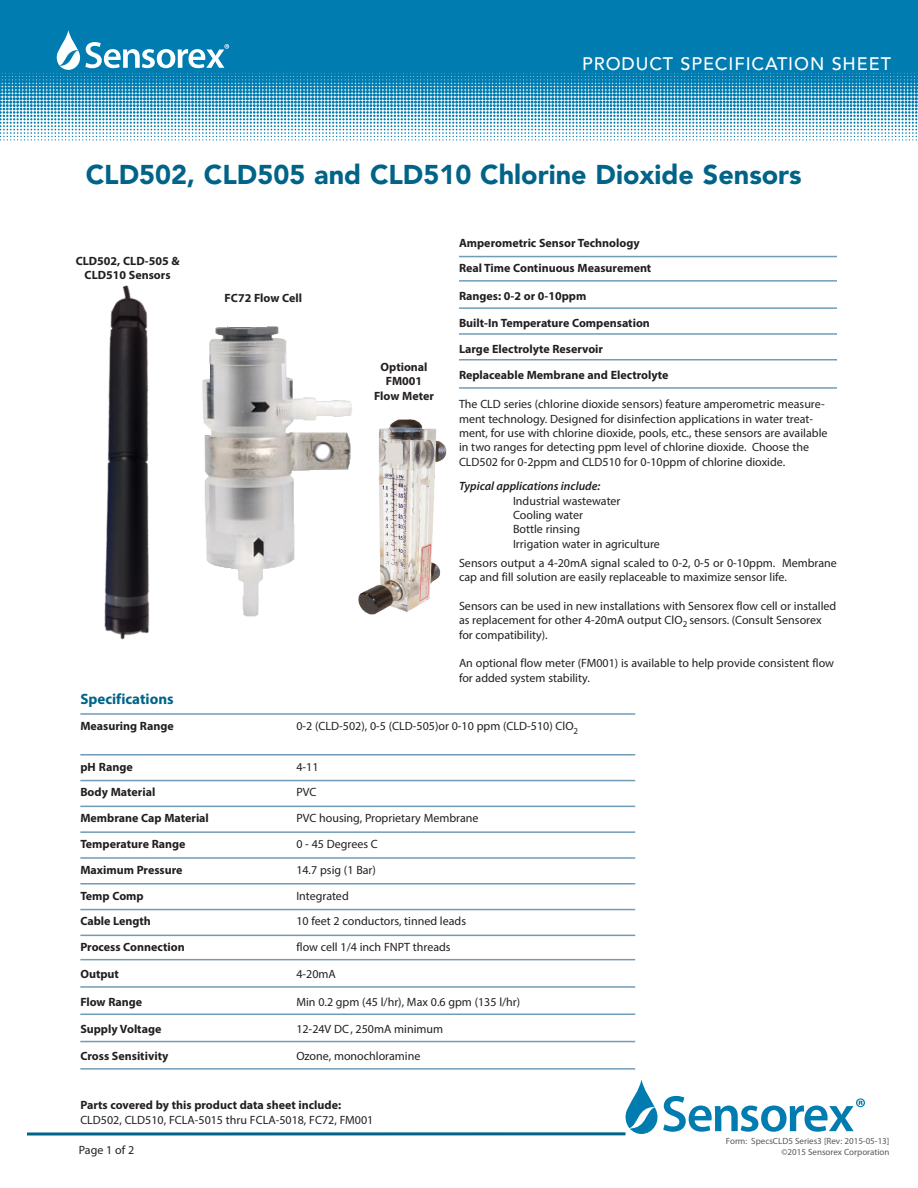
<style>
.page{position:relative;width:918px;height:1188px;background:#fff}
.page>*{position:absolute;margin:0;border:0;box-sizing:border-box;transform-origin:0 0}
.t1{font:900 27px "Avenir LT";color:#006388}
.t2{font:500 18px "Avenir LT";letter-spacing:.05em;color:#fff}
.t3{font:700 15px "Myriad Pro";color:#006388}
.SpecPoints_lined{font:12px/14.4px "Myriad Pro";color:#231f20}
.BulletPoints_lined{font:700 12px "Myriad Pro";color:#231f20}
.SpecPoints_lined-2{font:700 12px "Myriad Pro";color:#231f20}
.NormalJustified{font:12px/14.4px "Myriad Pro";color:#231f20}
.BulletPoints_lined-2{font:12px "Myriad Pro";color:#231f20}
.NormalJustified-2{font:700 12px/14.4px "Myriad Pro";color:#231f20;text-align:center}
.SpecsHeading{font:700 12px "Myriad Pro";color:#231f20}
.t4{font:italic 600 12px "Myriad Pro";color:#231f20}
.SpecsHeading-2{font:12px "Myriad Pro";color:#231f20}
.t5{font:9px/10.8px "Myriad Pro";color:#57585a;text-align:right}
</style>
<div class="page">
<svg style="left:27px;top:1132px;width:598px;height:4px;background:#3f89a5"></svg>
<svg style="left:624px;top:1080px;width:241px;height:54px"></svg>
<svg style="left:0;top:140px;width:917px;height:1px"></svg>
<div style="left:0;top:0;width:918px;height:70px;background:#007cb1"></div>
<svg style="left:0;top:30px;width:918px;height:110px"></svg>
<hr style="left:459px;top:256px;width:378px;height:1px;background:#719cb7">
<hr style="left:459px;top:280px;width:378px;height:2px;background:#719cb7">
<hr style="left:459px;top:307px;width:378px;height:2px;background:#719cb7">
<hr style="left:459px;top:333px;width:378px;height:2px;background:#719cb7">
<hr style="left:459px;top:359px;width:378px;height:2px;background:#719cb7">
<hr style="left:459px;top:387px;width:378px;height:2px;background:#719cb7">
<img style="left:316px;top:400px;width:36px;height:70px">
<img style="left:349px;top:410px;width:98px;height:205px">
<hr style="left:80px;top:713px;width:555px;height:2px;background:#719cb7">
<hr style="left:80px;top:754px;width:555px;height:2px;background:#719cb7">
<hr style="left:80px;top:780px;width:555px;height:1px;background:#719cb7">
<hr style="left:80px;top:806px;width:555px;height:1px;background:#719cb7">
<hr style="left:80px;top:831px;width:555px;height:2px;background:#719cb7">
<hr style="left:80px;top:857px;width:555px;height:2px;background:#719cb7">
<hr style="left:80px;top:883px;width:555px;height:2px;background:#719cb7">
<hr style="left:80px;top:909px;width:555px;height:1px;background:#719cb7">
<hr style="left:80px;top:935px;width:555px;height:1px;background:#719cb7">
<hr style="left:80px;top:959px;width:555px;height:1px;background:#719cb7">
<hr style="left:80px;top:986px;width:555px;height:2px;background:#719cb7">
<hr style="left:80px;top:1014px;width:555px;height:1px;background:#719cb7">
<hr style="left:80px;top:1041px;width:555px;height:1px;background:#719cb7">
<hr style="left:80px;top:1068px;width:555px;height:2px;background:#719cb7">
<img style="left:104px;top:285px;width:212px;height:355px">
<p class="t2" style="left:582px;top:54px;width:310px">PRODUCT SPECIFICATION SHEET</p>
<p class="t1" style="left:86px;top:158px;width:718px">CLD502, CLD505 and CLD510 Chlorine Dioxide Sensors</p>
<p class="NormalJustified-2" style="left:76px;top:253px;width:105px">CLD502, CLD-505 &amp;<br>CLD510 Sensors</p>
<p class="NormalJustified-2" style="left:225px;top:291px;width:79px">FC72 Flow Cell</p>
<p class="NormalJustified-2" style="left:381px;top:359px;width:49px">Optional</p>
<p class="NormalJustified-2" style="left:386px;top:374px;width:38px">FM001</p>
<p class="NormalJustified-2" style="left:374px;top:388px;width:61px">Flow Meter</p>
<p class="SpecsHeading" style="left:459px;top:235px;width:182px">Amperometric Sensor Technology</p>
<p class="SpecPoints_lined-2" style="left:459px;top:260px;width:194px">Real Time Continuous Measurement</p>
<p class="BulletPoints_lined" style="left:459px;top:288px;width:129px">Ranges: 0-2 or 0-10ppm</p>
<p class="BulletPoints_lined" style="left:459px;top:315px;width:192px">Built-In Temperature Compensation</p>
<p class="BulletPoints_lined" style="left:459px;top:341px;width:146px">Large Electrolyte Reservoir</p>
<p class="BulletPoints_lined" style="left:459px;top:367px;width:211px">Replaceable Membrane and Electrolyte</p>
<p class="SpecPoints_lined" style="left:459px;top:397px;width:370px">The CLD series (chlorine dioxide sensors) feature amperometric measure&shy;ment technology. Designed for disinfection applications in water treat&shy;ment, for use with chlorine dioxide, pools, etc., these sensors are available in two ranges for detecting ppm level of chlorine dioxide. Choose the CLD502 for 0-2ppm and CLD510 for 0-10ppm of chlorine dioxide.</p>
<p class="t4" style="left:459px;top:478px;width:143px">Typical applications include:</p>
<p class="SpecPoints_lined" style="left:513px;top:493px;width:109px">Industrial wastewater</p>
<p class="SpecPoints_lined" style="left:513px;top:507px;width:72px">Cooling water</p>
<p class="SpecPoints_lined" style="left:513px;top:522px;width:69px">Bottle rinsing</p>
<p class="SpecPoints_lined" style="left:513px;top:536px;width:148px">Irrigation water in agriculture</p>
<p class="NormalJustified" style="left:459px;top:555px;width:379px">Sensors output a 4-20mA signal scaled to 0-2, 0-5 or 0-10ppm. Membrane cap and fill solution are easily replaceable to maximize sensor life.</p>
<p class="SpecPoints_lined" style="left:459px;top:598px;width:379px">Sensors can be used in new installations with Sensorex flow cell or installed as replacement for other 4-20mA output ClO<sub>2</sub> sensors. (Consult Sensorex for compatibility).</p>
<p class="SpecPoints_lined" style="left:459px;top:656px;width:377px">An optional flow meter (FM001) is available to help provide consistent flow for added system stability.</p>
<p class="t3" style="left:80px;top:689px;width:95px">Specifications</p>
<p class="SpecPoints_lined-2" style="left:80px;top:718px;width:95px">Measuring Range</p>
<p class="SpecPoints_lined" style="left:296px;top:718px;width:283px">0-2 (CLD-502), 0-5 (CLD-505)or 0-10 ppm (CLD-510) ClO<sub>2</sub></p>
<p class="SpecPoints_lined-2" style="left:80px;top:759px;width:54px">pH Range</p>
<p class="SpecPoints_lined" style="left:296px;top:759px;width:24px">4-11</p>
<p class="SpecPoints_lined-2" style="left:80px;top:784px;width:76px">Body Material</p>
<p class="SpecPoints_lined" style="left:296px;top:785px;width:22px">PVC</p>
<p class="SpecPoints_lined-2" style="left:80px;top:810px;width:130px">Membrane Cap Material</p>
<p class="SpecPoints_lined" style="left:296px;top:811px;width:184px">PVC housing, Proprietary Membrane</p>
<p class="SpecPoints_lined-2" style="left:80px;top:836px;width:107px">Temperature Range</p>
<p class="SpecPoints_lined" style="left:296px;top:836px;width:83px">0 - 45 Degrees C</p>
<p class="SpecPoints_lined-2" style="left:80px;top:862px;width:104px">Maximum Pressure</p>
<p class="SpecPoints_lined" style="left:296px;top:862px;width:81px">14.7 psig (1 Bar)</p>
<p class="SpecPoints_lined-2" style="left:80px;top:888px;width:65px">Temp Comp</p>
<p class="SpecPoints_lined" style="left:296px;top:888px;width:54px">Integrated</p>
<p class="SpecPoints_lined-2" style="left:80px;top:913px;width:72px">Cable Length</p>
<p class="SpecPoints_lined" style="left:296px;top:914px;width:171px">10 feet 2 conductors, tinned leads</p>
<p class="SpecPoints_lined-2" style="left:80px;top:939px;width:106px">Process Connection</p>
<p class="SpecPoints_lined" style="left:296px;top:940px;width:156px">flow cell 1/4 inch FNPT threads</p>
<p class="BulletPoints_lined" style="left:80px;top:967px;width:40px">Output</p>
<p class="BulletPoints_lined-2" style="left:296px;top:967px;width:41px">4-20mA</p>
<p class="BulletPoints_lined" style="left:80px;top:994px;width:63px">Flow Range</p>
<p class="BulletPoints_lined-2" style="left:296px;top:994px;width:225px">Min 0.2 gpm (45 l/hr), Max 0.6 gpm (135 l/hr)</p>
<p class="BulletPoints_lined" style="left:80px;top:1021px;width:83px">Supply Voltage</p>
<p class="BulletPoints_lined-2" style="left:296px;top:1022px;width:148px">12-24V DC, 250mA minimum</p>
<p class="BulletPoints_lined" style="left:80px;top:1048px;width:90px">Cross Sensitivity</p>
<p class="BulletPoints_lined-2" style="left:296px;top:1049px;width:126px">Ozone, monochloramine</p>
<p class="BulletPoints_lined" style="left:80px;top:1097px;width:262px">Parts covered by this product data sheet include:</p>
<p class="SpecPoints_lined" style="left:80px;top:1112px;width:295px">CLD502, CLD510, FCLA-5015 thru FCLA-5018, FC72, FM001</p>
<p class="SpecsHeading-2" style="left:79px;top:1142px;width:57px">Page 1 of 2</p>
<p class="t5" style="left:726px;top:1135px;width:165px">Form: SpecsCLD5 Series3 [Rev: 2015-05-13] ©2015 Sensorex Corporation</p>
</div>
